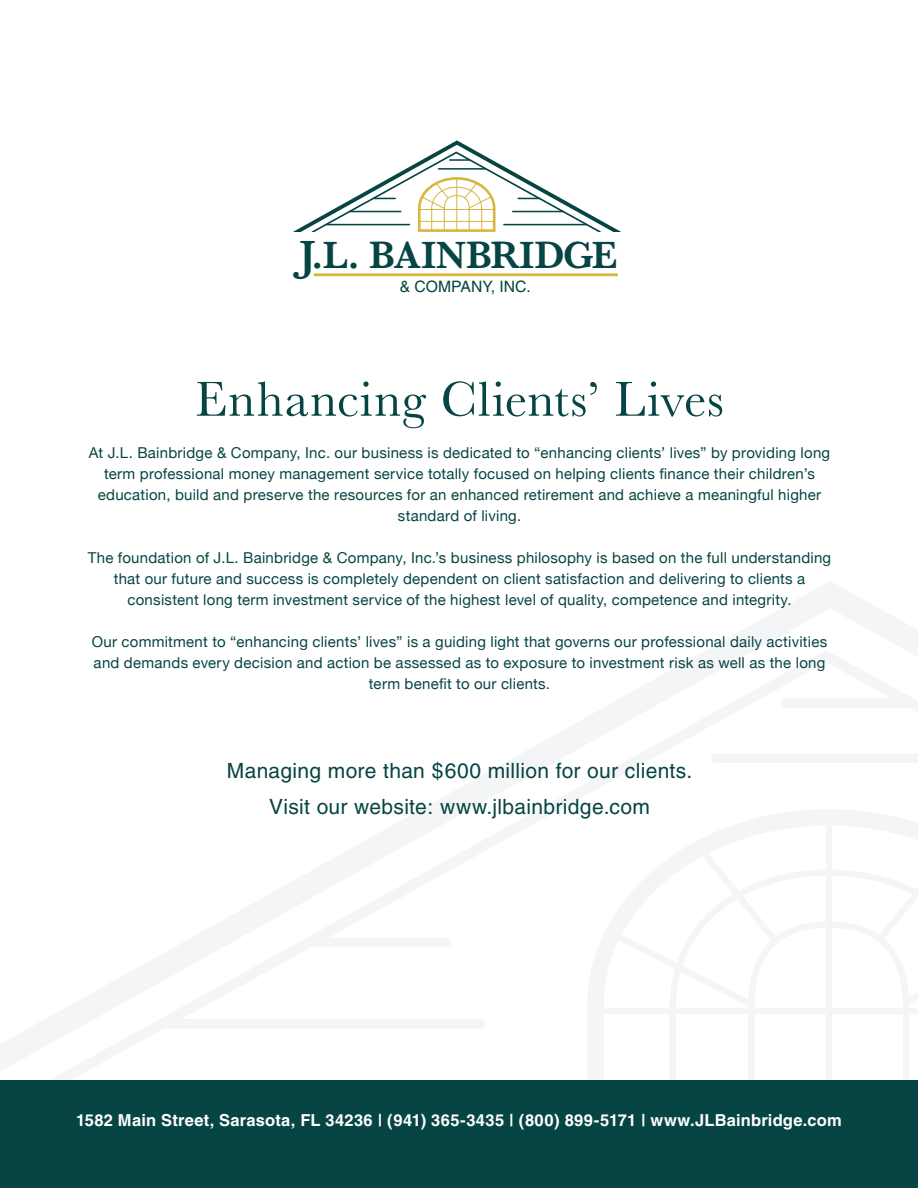
<style>
.page{position:relative;width:918px;height:1188px;background:#fff}
.page>*{position:absolute;margin:0;border:0;box-sizing:border-box;transform-origin:0 0}
.t1{font:51px "Baskerville";letter-spacing:.02em;color:#064543}
.t2{font:600 39.45px "Baskerville";color:#064543}
.t3{font:21px/36px "Helvetica";letter-spacing:.015em;color:#064543;text-align:center}
.t4{font:700 16.5px "Helvetica";letter-spacing:.015em;color:#fff}
.t5{font:15.75px "Helvetica";color:#064543}
.t6{font:15px/21px "Helvetica Neue";letter-spacing:.015em;color:#064543;text-align:center}
.s1{font-size:42.3px}
</style>
<div class="page">
<svg style="left:0;top:582px;width:918px;height:498px"></svg>
<div style="left:165px;top:1019px;width:315px;height:10px;background:#f2f3f4"></div>
<div style="left:716px;top:753px;width:202px;height:10px;background:#f2f3f4"></div>
<div style="left:786px;top:698px;width:122px;height:10px;background:#f2f3f4"></div>
<div style="left:314px;top:938px;width:132px;height:9px;background:#f2f3f4"></div>
<div style="left:0;top:1080px;width:918px;height:108px;background:#064543"></div>
<hr style="left:315px;top:273px;width:302px;height:3px;background:#d7b740">
<svg style="left:293px;top:140px;width:328px;height:92px"></svg>
<h2 class="t2" style="left:300px;top:227px;width:320px"><span class="s1">J</span>.L. BAINBRIDGE</h2>
<p class="t5" style="left:400px;top:277px;width:133px">&amp; COMPANY, INC.</p>
<h1 class="t1" style="left:195px;top:367px;width:530px">Enhancing Clients’ Lives</h1>
<p class="t6" style="left:89px;top:443px;width:743px">At J.L. Bainbridge &amp; Company, Inc. our business is dedicated to “enhancing clients’ lives” by providing long term professional money management service totally focused on helping clients finance their children’s education, build and preserve the resources for an enhanced retirement and achieve a meaningful higher standard of living.</p>
<p class="t6" style="left:88px;top:548px;width:745px">The foundation of J.L. Bainbridge &amp; Company, Inc.’s business philosophy is based on the full understanding that our future and success is completely dependent on client satisfaction and delivering to clients a consistent long term investment service of the highest level of quality, competence and integrity.</p>
<p class="t6" style="left:92px;top:632px;width:737px">Our commitment to “enhancing clients’ lives” is a guiding light that governs our professional daily activities and demands every decision and action be assessed as to exposure to investment risk as well as the long term benefit to our clients.</p>
<h3 class="t3" style="left:227px;top:752px;width:467px">Managing more than $600 million for our clients.<br>Visit our website: www.jlbainbridge.com</h3>
<p class="t4" style="left:76px;top:1110px;width:767px">1582 Main Street, Sarasota, FL 34236 | (941) 365-3435 | (800) 899-5171 | www.JLBainbridge.com</p>
</div>
